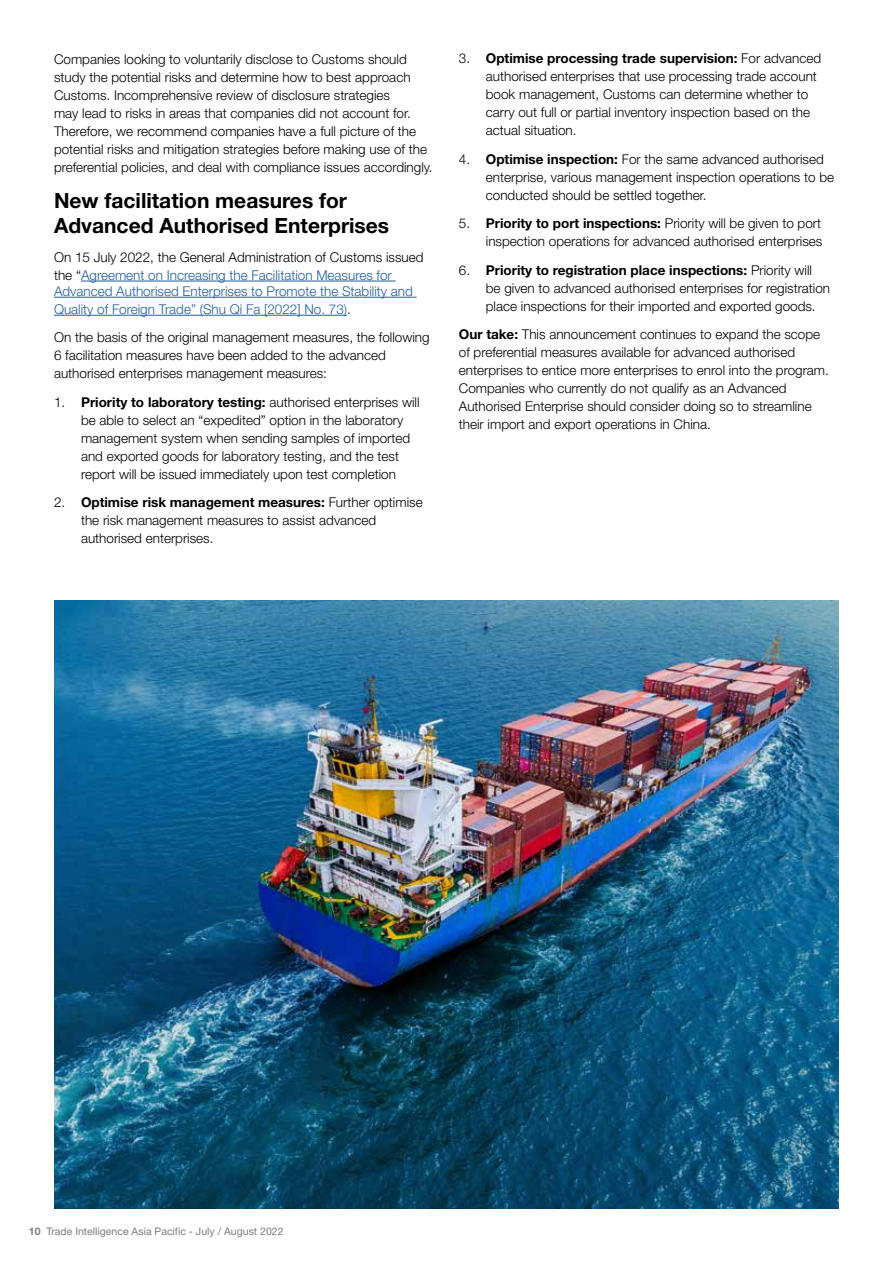
<style>
.page{position:relative;width:893px;height:1263px;background:#fff}
.page>*{position:absolute;margin:0;border:0;box-sizing:border-box;transform-origin:0 0}
.t1{font:700 21px/25.5px "Helvetica Neue LT Std";color:#000}
.t2{font:300 13.5px/18px "Helvetica Neue LT Std";color:#000}
.t3{font:300 13.5px/18px "Helvetica Neue LT Std";color:#215e9e}
.t4{font:10.5px "Helvetica Neue LT Std";color:#7c7d7d}
.s1{color:#215e9e}
.s2{color:#000}
.s3{font-weight:700}
</style>
<div class="page">
<hr style="left:81px;top:281px;width:315px;height:1px;background:#215e9e">
<hr style="left:54px;top:297px;width:363px;height:1px;background:#215e9e">
<hr style="left:54px;top:315px;width:293px;height:1px;background:#215e9e">
<img style="left:54px;top:600px;width:785px;height:609px">
<p class="t2" style="left:54px;top:50px;width:380px">Companies looking to voluntarily disclose to Customs should study the potential risks and determine how to best approach Customs. Incomprehensive review of disclosure strategies<br>may lead to risks in areas that companies did not account for.<br>Therefore, we recommend companies have a full picture of the potential risks and mitigation strategies before making use of the preferential policies, and deal with compliance issues accordingly.</p>
<h1 class="t1" style="left:54px;top:187px;width:337px">New facilitation measures for<br>Advanced Authorised Enterprises</h1>
<p class="t2" style="left:54px;top:248px;width:371px">On 15 July 2022, the General Administration of Customs issued the “<span class="s1">Agreement on Increasing the Facilitation Measures for</span></p>
<p class="t3" style="left:54px;top:282px;width:360px">Advanced Authorised Enterprises to Promote the Stability and<br>Quality of Foreign Trade” (Shu Qi Fa [2022] No. 73)<span class="s2">.</span></p>
<p class="t2" style="left:54px;top:328px;width:377px">On the basis of the original management measures, the following<br>6 facilitation measures have been added to the advanced authorised enterprises management measures:</p>
<p class="t2" style="left:81px;top:393px;width:340px;text-indent:-27px">1. <span class="s3">Priority to laboratory testing:</span> authorised enterprises will be able to select an “expedited” option in the laboratory management system when sending samples of imported and exported goods for laboratory testing, and the test report will be issued immediately upon test completion</p>
<p class="t2" style="left:81px;top:493px;width:343px;text-indent:-27px">2. <span class="s3">Optimise risk management measures:</span> Further optimise the risk management measures to assist advanced authorised enterprises.</p>
<p class="t2" style="left:486px;top:49px;width:337px;text-indent:-27px">3. <span class="s3">Optimise processing trade supervision:</span> For advanced authorised enterprises that use processing trade account book management, Customs can determine whether to carry out full or partial inventory inspection based on the actual situation.</p>
<p class="t2" style="left:486px;top:150px;width:350px;text-indent:-27px">4. <span class="s3">Optimise inspection:</span> For the same advanced authorised enterprise, various management inspection operations to be conducted should be settled together.</p>
<p class="t2" style="left:459px;top:214px;width:365px;text-align:right">5. <span class="s3">Priority to port inspections:</span> Priority will be given to port inspection operations for advanced authorised enterprises</p>
<p class="t2" style="left:486px;top:261px;width:346px;text-indent:-27px">6. <span class="s3">Priority to registration place inspections:</span> Priority will<br>be given to advanced authorised enterprises for registration place inspections for their imported and exported goods.</p>
<p class="t2" style="left:459px;top:325px;width:372px"><span class="s3">Our take:</span> This announcement continues to expand the scope of preferential measures available for advanced authorised enterprises to entice more enterprises to enrol into the program.<br>Companies who currently do not qualify as an Advanced Authorised Enterprise should consider doing so to streamline their import and export operations in China.</p>
<p class="t4" style="left:29px;top:1225px;width:256px"><span class="s3">10</span> Trade Intelligence Asia Pacific - July / August 2022</p>
</div>
